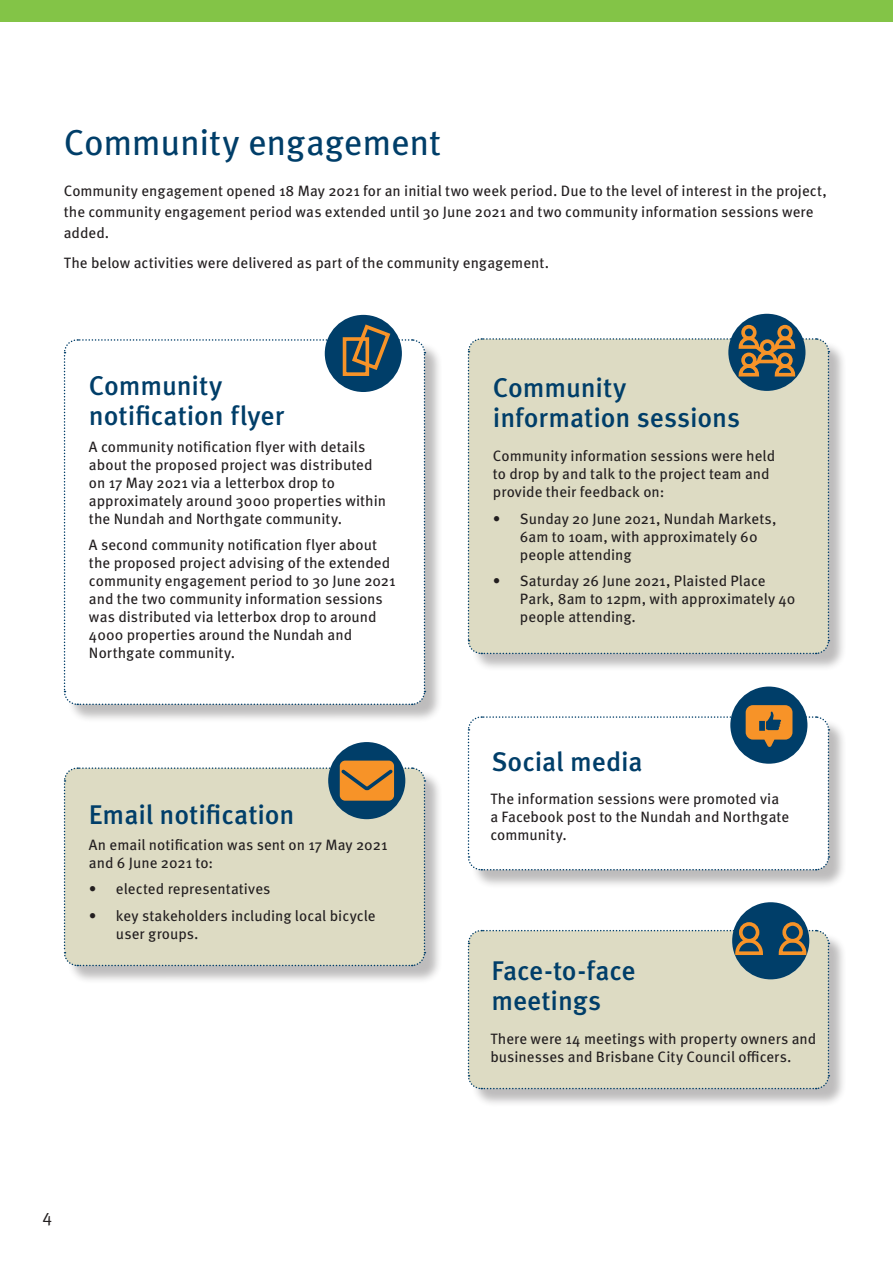
<style>
.page{position:relative;width:893px;height:1263px;background:#fff}
.page>*{position:absolute;margin:0;border:0;box-sizing:border-box;transform-origin:0 0}
.Heading_1_META{font:36px "Meta Pro";letter-spacing:-.01em;color:#003e69}
.Heading_1_META-2{font:500 27px/30px "Meta Pro";letter-spacing:-.005em;color:#003e69}
.Bullets_2_META{font:18px "Meta Normal";color:#231f20}
.Heading_1_META-3{font:15px/18px "Meta Pro";color:#231f20}
</style>
<div class="page">
<div style="left:0;top:0;width:893px;height:21px;background:#83c447"></div>
<div style="left:67px;top:770px;width:376px;height:214px;background:#231f20;opacity:.3"></div>
<div style="left:328px;top:742px;width:77px;height:77px;background:#003e69;border-radius:50%"></div>
<div style="left:340px;top:761px;width:54px;height:40px;border:4px solid #f79328;border-radius:4px"></div>
<svg style="left:63px;top:766px;width:363px;height:201px;background:#d7d5bd"></svg>
<div style="left:67px;top:342px;width:376px;height:381px;background:#231f20;opacity:.3"></div>
<div style="left:325px;top:315px;width:77px;height:77px;background:#003e69;border-radius:50%"></div>
<svg style="left:63px;top:322px;width:363px;height:384px"></svg>
<div style="left:471px;top:933px;width:376px;height:175px;background:#231f20;opacity:.3"></div>
<div style="left:732px;top:902px;width:77px;height:77px;background:#003e69;border-radius:50%"></div>
<div style="left:739px;top:922px;width:20px;height:20px;border:4px solid #f79328;border-radius:50%"></div>
<div style="left:782px;top:922px;width:21px;height:20px;border:4px solid #f79328;border-radius:50%"></div>
<svg style="left:467px;top:929px;width:363px;height:161px;background:#d1d1bd"></svg>
<div style="left:471px;top:719px;width:376px;height:170px;background:#231f20;opacity:.3"></div>
<div style="left:730px;top:686px;width:77px;height:78px;background:#003e69;border-radius:50%"></div>
<svg style="left:467px;top:705px;width:363px;height:166px"></svg>
<div style="left:471px;top:341px;width:376px;height:331px;background:#231f20;opacity:.3"></div>
<div style="left:728px;top:314px;width:77px;height:77px;background:#003e69;border-radius:50%"></div>
<div style="left:741px;top:325px;width:15px;height:15px;border:4px solid #f79328;border-radius:50%"></div>
<div style="left:777px;top:325px;width:16px;height:15px;border:4px solid #f79328;border-radius:50%"></div>
<div style="left:467px;top:335px;width:363px;height:320px;background:#dddbc3"></div>
<p class="Heading_1_META" style="left:64px;top:115px;width:379px">Community engagement</p>
<p class="Heading_1_META-3" style="left:64px;top:180px;width:765px;line-height:21px">Community engagement opened 18 May 2021 for an initial two week period. Due to the level of interest in the project, the community engagement period was extended until 30 June 2021 and two community information sessions were added.</p>
<p class="Heading_1_META-3" style="left:64px;top:253px;width:487px">The below activities were delivered as part of the community engagement.</p>
<p class="Heading_1_META-2" style="left:89px;top:369px;width:197px">Community notification flyer</p>
<p class="Heading_1_META-3" style="left:89px;top:436px;width:299px">A community notification flyer with details about the proposed project was distributed on 17 May 2021 via a letterbox drop to approximately around 3000 properties within the Nundah and Northgate community.</p>
<p class="Heading_1_META-3" style="left:89px;top:535px;width:308px">A second community notification flyer about the proposed project advising of the extended community engagement period to 30 June 2021 and the two community information sessions was distributed via letterbox drop to around 4000 properties around the Nundah and Northgate community.</p>
<p class="Heading_1_META-2" style="left:89px;top:797px;width:207px">Email notification</p>
<p class="Heading_1_META-3" style="left:89px;top:835px;width:300px">An email notification was sent on 17 May 2021 and 6 June 2021 to:</p>
<p class="Heading_1_META-3" style="left:89px;top:879px;width:183px">• elected representatives</p>
<p class="Heading_1_META-3" style="left:116px;top:906px;width:261px;text-indent:-27px">• key stakeholders including local bicycle user groups.</p>
<p class="Heading_1_META-2" style="left:493px;top:371px;width:249px">Community information sessions</p>
<p class="Heading_1_META-3" style="left:493px;top:446px;width:284px">Community information sessions were held to drop by and talk to the project team and provide their feedback on:</p>
<p class="Heading_1_META-3" style="left:520px;top:508px;width:258px;text-indent:-27px">• Sunday 20 June 2021, Nundah Markets,<br>6am to 10am, with approximately 60 people attending</p>
<p class="Heading_1_META-3" style="left:520px;top:571px;width:277px;text-indent:-27px">• Saturday 26 June 2021, Plaisted Place<br>Park, 8am to 12pm, with approximately 40 people attending.</p>
<p class="Heading_1_META-2" style="left:491px;top:745px;width:153px">Social media</p>
<p class="Heading_1_META-3" style="left:490px;top:788px;width:300px">The information sessions were promoted via a Facebook post to the Nundah and Northgate community.</p>
<p class="Heading_1_META-2" style="left:491px;top:954px;width:146px">Face-to-face meetings</p>
<p class="Heading_1_META-3" style="left:490px;top:1029px;width:327px">There were 14 meetings with property owners and businesses and Brisbane City Council officers.</p>
<p class="Bullets_2_META" style="left:43px;top:1205px;width:11px">4</p>
</div>
